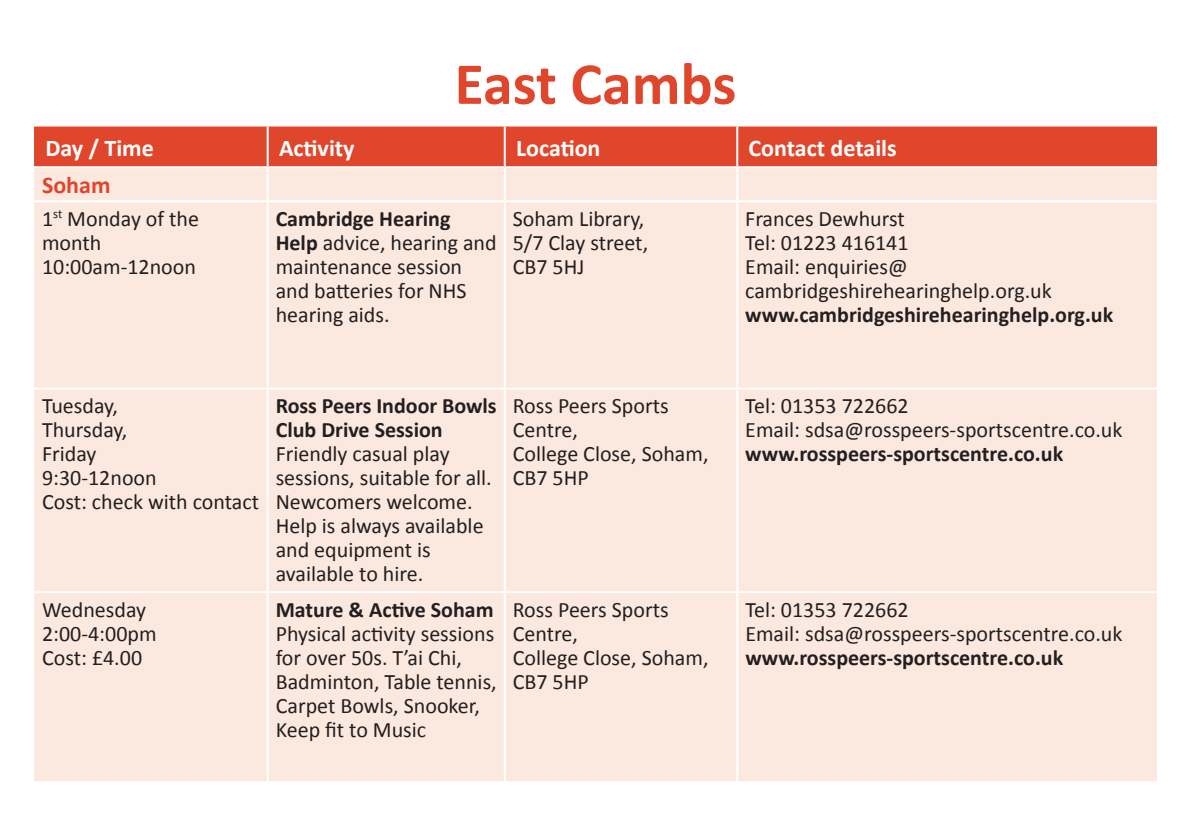
<style>
.page{position:relative;width:1191px;height:840px;background:#fff}
.page>*{position:absolute;margin:0;border:0;box-sizing:border-box;transform-origin:0 0}
.t1{font:700 60px "Calibri";color:#e0462b}
.t2{font:700 24px "Calibri";color:#fff}
.t3{font:700 24px "Calibri";color:#e0462b}
.No_Spacing{font:22px/24px "Calibri";color:#231f20}
.No_Spacing-2{font:700 22px/24px "Calibri";color:#231f20}
.s1{font-weight:700}
</style>
<div class="page">
<div style="left:34px;top:126px;width:1123px;height:40px;background:#e0462b"></div>
<div style="left:34px;top:168px;width:1123px;height:612px;background:#fbe9df"></div>
<hr style="left:267px;top:126px;width:2px;height:40px;background:#fff">
<hr style="left:504px;top:126px;width:2px;height:40px;background:#fff">
<hr style="left:736px;top:126px;width:2px;height:40px;background:#fff">
<hr style="left:267px;top:168px;width:2px;height:32px;background:#fff">
<hr style="left:504px;top:168px;width:2px;height:32px;background:#fff">
<hr style="left:736px;top:168px;width:2px;height:32px;background:#fff">
<hr style="left:34px;top:200px;width:234px;height:2px;background:#fff">
<hr style="left:268px;top:200px;width:237px;height:2px;background:#fff">
<hr style="left:267px;top:202px;width:2px;height:185px;background:#fff">
<hr style="left:505px;top:200px;width:232px;height:2px;background:#fff">
<hr style="left:504px;top:202px;width:2px;height:185px;background:#fff">
<hr style="left:737px;top:200px;width:420px;height:2px;background:#fff">
<hr style="left:736px;top:202px;width:2px;height:185px;background:#fff">
<hr style="left:34px;top:387px;width:234px;height:2px;background:#fff">
<hr style="left:268px;top:387px;width:237px;height:2px;background:#fff">
<hr style="left:267px;top:389px;width:2px;height:201px;background:#fff">
<hr style="left:505px;top:387px;width:232px;height:2px;background:#fff">
<hr style="left:504px;top:389px;width:2px;height:201px;background:#fff">
<hr style="left:737px;top:387px;width:420px;height:2px;background:#fff">
<hr style="left:736px;top:389px;width:2px;height:201px;background:#fff">
<hr style="left:34px;top:590px;width:234px;height:2px;background:#fff">
<hr style="left:268px;top:590px;width:237px;height:2px;background:#fff">
<hr style="left:267px;top:592px;width:2px;height:188px;background:#fff">
<hr style="left:505px;top:590px;width:232px;height:2px;background:#fff">
<hr style="left:504px;top:592px;width:2px;height:188px;background:#fff">
<hr style="left:737px;top:590px;width:420px;height:2px;background:#fff">
<hr style="left:736px;top:592px;width:2px;height:188px;background:#fff">
<p class="t1" style="left:454px;top:45px;width:283px">East Cambs</p>
<p class="t2" style="left:45px;top:132px;width:110px">Day / Time</p>
<p class="t2" style="left:279px;top:132px;width:77px">Activity</p>
<p class="t2" style="left:516px;top:132px;width:86px">Location</p>
<p class="t2" style="left:748px;top:132px;width:150px">Contact details</p>
<p class="t3" style="left:42px;top:170px;width:70px">Soham</p>
<p class="No_Spacing" style="left:42px;top:205px;width:159px">1<sup>st</sup> Monday of the month</p>
<p class="No_Spacing" style="left:42px;top:253px;width:155px">10:00am-12noon</p>
<p class="No_Spacing" style="left:276px;top:205px;width:222px"><span class="s1">Cambridge Hearing<br>Help</span> advice, hearing and maintenance session and batteries for NHS hearing aids.</p>
<p class="No_Spacing" style="left:513px;top:205px;width:133px">Soham Library,</p>
<p class="No_Spacing" style="left:745px;top:205px;width:161px">Frances Dewhurst</p>
<p class="No_Spacing" style="left:745px;top:229px;width:165px">Tel: 01223 416141</p>
<p class="No_Spacing" style="left:745px;top:253px;width:308px">Email: enquiries@ cambridgeshirehearinghelp.org.uk</p>
<p class="No_Spacing-2" style="left:745px;top:302px;width:369px">www.cambridgeshirehearinghelp.org.uk</p>
<p class="No_Spacing" style="left:513px;top:229px;width:137px">5/7 Clay street,</p>
<p class="No_Spacing" style="left:513px;top:253px;width:73px">CB7 5HJ</p>
<p class="No_Spacing" style="left:42px;top:392px;width:78px">Tuesday,</p>
<p class="No_Spacing" style="left:42px;top:416px;width:87px">Thursday,</p>
<p class="No_Spacing" style="left:42px;top:440px;width:56px">Friday</p>
<p class="No_Spacing" style="left:42px;top:464px;width:116px">9:30-12noon</p>
<p class="No_Spacing" style="left:42px;top:488px;width:219px">Cost: check with contact</p>
<p class="No_Spacing" style="left:42px;top:596px;width:106px">Wednesday</p>
<p class="No_Spacing" style="left:42px;top:620px;width:116px">2:00-4:00pm</p>
<p class="No_Spacing" style="left:42px;top:644px;width:102px">Cost: £4.00</p>
<p class="No_Spacing-2" style="left:276px;top:393px;width:222px">Ross Peers Indoor Bowls<br>Club Drive Session</p>
<p class="No_Spacing" style="left:276px;top:440px;width:218px">Friendly casual play sessions, suitable for all.<br>Newcomers welcome.<br>Help is always available and equipment is available to hire.</p>
<p class="No_Spacing-2" style="left:276px;top:597px;width:219px">Mature &amp; Active Soham</p>
<p class="No_Spacing" style="left:276px;top:620px;width:222px">Physical activity sessions for over 50s. T’ai Chi,<br>Badminton, Table tennis,<br>Carpet Bowls, Snooker,<br>Keep fit to Music</p>
<p class="No_Spacing" style="left:513px;top:392px;width:157px">Ross Peers Sports<br>Centre,</p>
<p class="No_Spacing" style="left:513px;top:440px;width:197px">College Close, Soham,</p>
<p class="No_Spacing" style="left:513px;top:464px;width:78px">CB7 5HP</p>
<p class="No_Spacing" style="left:513px;top:596px;width:157px">Ross Peers Sports<br>Centre,</p>
<p class="No_Spacing" style="left:513px;top:644px;width:197px">College Close, Soham,</p>
<p class="No_Spacing" style="left:513px;top:668px;width:78px">CB7 5HP</p>
<p class="No_Spacing" style="left:745px;top:392px;width:165px">Tel: 01353 722662</p>
<p class="No_Spacing" style="left:745px;top:416px;width:379px">Email: sdsa@rosspeers-sportscentre.co.uk</p>
<p class="No_Spacing-2" style="left:745px;top:441px;width:319px">www.rosspeers-sportscentre.co.uk</p>
<p class="No_Spacing" style="left:745px;top:596px;width:165px">Tel: 01353 722662</p>
<p class="No_Spacing" style="left:745px;top:620px;width:379px">Email: sdsa@rosspeers-sportscentre.co.uk</p>
<p class="No_Spacing-2" style="left:745px;top:645px;width:319px">www.rosspeers-sportscentre.co.uk</p>
</div>
